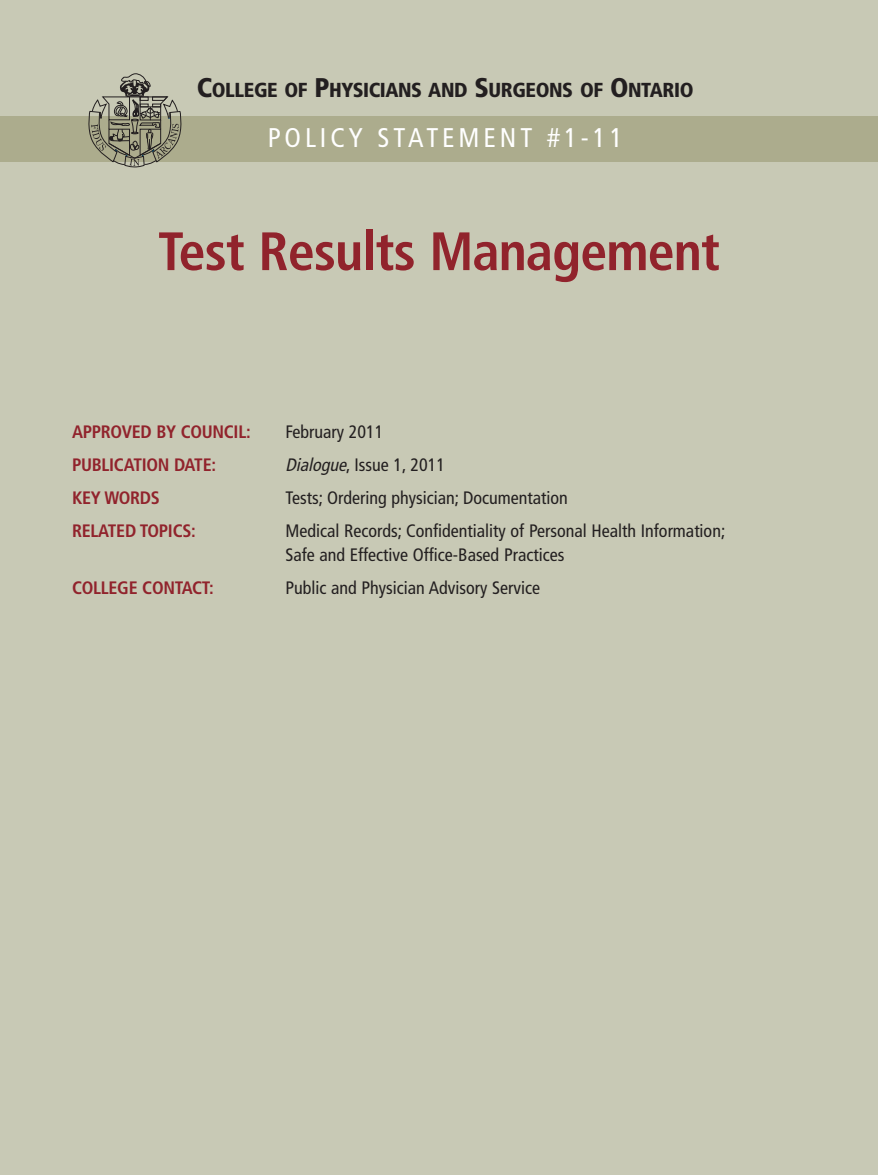
<style>
.page{position:relative;width:878px;height:1175px;background:#fff}
.page>*{position:absolute;margin:0;border:0;box-sizing:border-box;transform-origin:0 0}
.t1{font:700 condensed 54px "Frutiger";letter-spacing:-.015em;color:#91232c}
.t2{font:condensed 27px "Frutiger";letter-spacing:.145em;color:#fff}
.t3{font:900 condensed 20.25px "Frutiger";letter-spacing:-.02em;color:#231f20}
.t4{font:condensed 18px/33px "Frutiger";color:#231f20}
.t5{font:700 condensed 18px/33px "Frutiger";letter-spacing:-.015em;color:#91232c}
.s1{font-size:27px}
.s2{font-style:italic}
</style>
<div class="page">
<div style="left:0;top:0;width:878px;height:1174px;background:#c8c9b5"></div>
<div style="left:0;top:117px;width:878px;height:45px;background:#acac8d"></div>
<svg style="left:89px;top:73px;width:92px;height:94px"></svg>
<p class="t3" style="left:197px;top:82px;width:498px"><span class="s1">C</span>OLLEGE OF <span class="s1">P</span>HYSICIANS AND <span class="s1">S</span>URGEONS OF <span class="s1">O</span>NTARIO</p>
<h2 class="t2" style="left:268px;top:126px;width:356px">POLICY STATEMENT #1-11</h2>
<h1 class="t1" style="left:158px;top:230px;width:563px">Test Results Management</h1>
<p class="t5" style="left:72px;top:416px;width:180px">APPROVED BY COUNCIL:<br>PUBLICATION DATE:<br>KEY WORDS<br>RELATED TOPICS:</p>
<p class="t5" style="left:72px;top:572px;width:143px">COLLEGE CONTACT:</p>
<p class="t4" style="left:285px;top:416px;width:441px">February 2011<br><span class="s2">Dialogue</span>, Issue 1, 2011<br>Tests; Ordering physician; Documentation<br>Medical Records; Confidentiality of Personal Health Information;</p>
<p class="t4" style="left:285px;top:539px;width:280px">Safe and Effective Office-Based Practices<br>Public and Physician Advisory Service</p>
</div>
